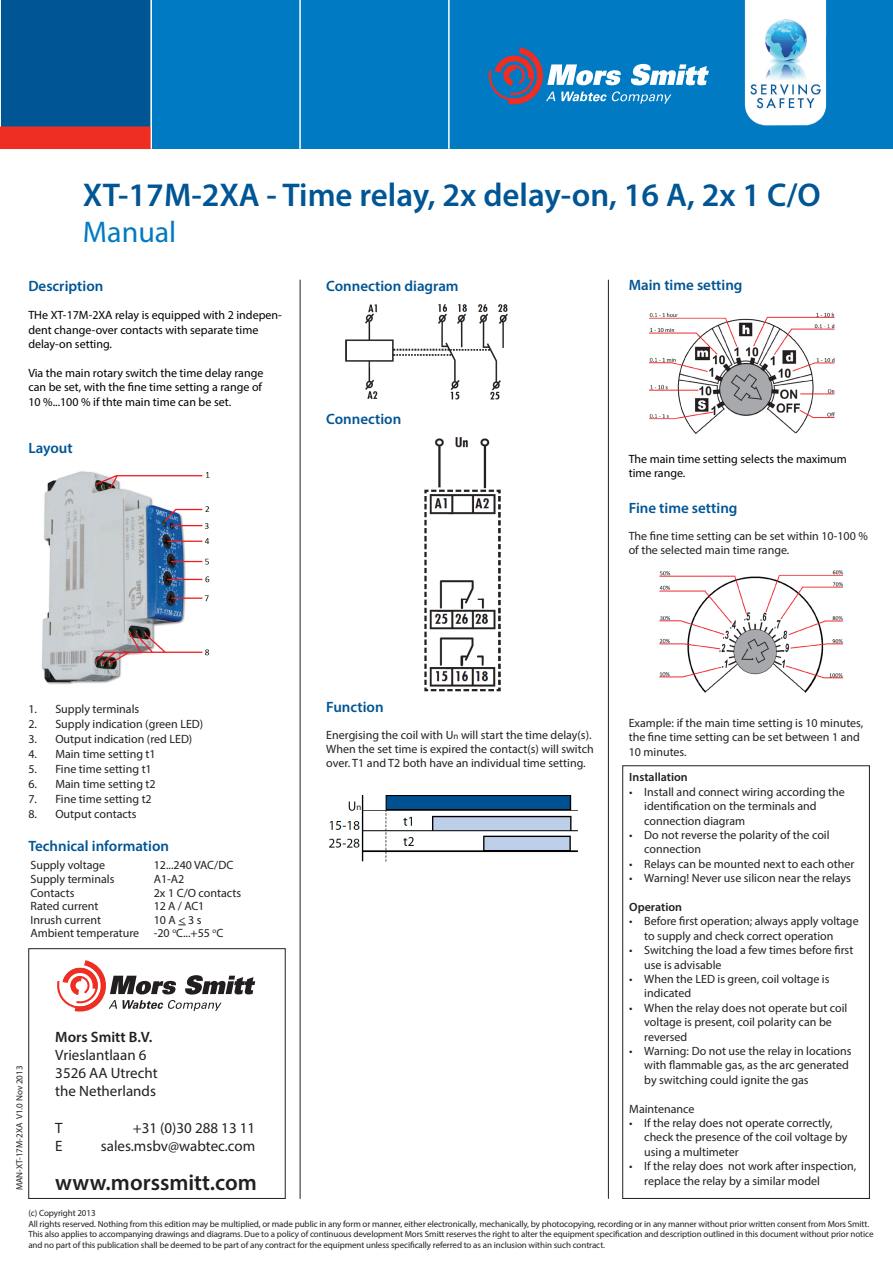
<style>
.page{position:relative;width:893px;height:1263px;background:#fff}
.page>*{position:absolute;margin:0;border:0;box-sizing:border-box;transform-origin:0 0}
.t1{font:600 33px "Myriad Pro";color:#005595}
.t2{font:30px "Myriad Pro";color:#007ac2}
.t3{font:600 22.5px "Myriad Pro";color:#231f20}
.t4{font:600 15px "Myriad Pro";color:#005595}
.t5{font:15px/18px "Myriad Pro";color:#231f20}
.t6{font:600 15px "Myriad Pro";color:#231f20}
.t7{font:12px/14.4px "Myriad Pro";color:#231f20}
.t8{font:12px/14.4px "Myriad Pro";color:#000}
.t9{font:600 12px "Myriad Pro";color:#231f20}
.t10{font:9px/10.8px "Myriad Pro";letter-spacing:-.01em;color:#231f20}
.s1{font-size:9px}
</style>
<div class="page">
<div style="left:622px;top:765px;width:248px;height:433px;border:1px solid #231f20"></div>
<hr style="left:300px;top:280px;width:1px;height:919px;background:#231f20">
<hr style="left:608px;top:280px;width:1px;height:919px;background:#231f20">
<img style="left:659px;top:570px;width:185px;height:123px">
<img style="left:650px;top:312px;width:185px;height:122px">
<div style="left:1px;top:0;width:892px;height:149px;background:#007ac2"></div>
<div style="left:1px;top:0;width:149px;height:138px;background:#005595"></div>
<hr style="left:150px;top:0;width:2px;height:149px;background:#fff">
<hr style="left:299px;top:0;width:2px;height:149px;background:#fff">
<hr style="left:448px;top:0;width:2px;height:149px;background:#fff">
<img style="left:744px;top:0;width:83px;height:126px">
<div style="left:0;top:126px;width:150px;height:23px;background:#ee2e22;border:2px solid #ee2e22"></div>
<svg style="left:489px;top:47px;width:220px;height:57px"></svg>
<svg style="left:57px;top:960px;width:198px;height:51px"></svg>
<img style="left:424px;top:437px;width:77px;height:255px">
<img style="left:345px;top:304px;width:163px;height:96px">
<img style="left:42px;top:471px;width:168px;height:213px">
<img style="left:328px;top:795px;width:250px;height:67px">
<h1 class="t1" style="left:83px;top:174px;width:739px">XT-17M-2XA - Time relay, 2x delay-on, 16 A, 2x 1 C/O</h1>
<h2 class="t2" style="left:83px;top:213px;width:95px">Manual</h2>
<p class="t4" style="left:28px;top:276px;width:77px">Description</p>
<p class="t8" style="left:28px;top:308px;width:255px">THe XT-17M-2XA relay is equipped with 2 indepen&shy;dent change-over contacts with separate time delay-on setting.</p>
<p class="t8" style="left:28px;top:365px;width:237px;text-align:justify">Via the main rotary switch the time delay range can be set, with the fine time setting a range of 10 %...100 % if thte main time can be set.</p>
<p class="t4" style="left:28px;top:439px;width:46px">Layout</p>
<p class="t4" style="left:326px;top:276px;width:134px">Connection diagram</p>
<p class="t4" style="left:326px;top:410px;width:77px">Connection</p>
<p class="t4" style="left:629px;top:275px;width:115px">Main time setting</p>
<p class="t8" style="left:629px;top:451px;width:220px">The main time setting selects the maximum time range.</p>
<p class="t4" style="left:629px;top:498px;width:110px">Fine time setting</p>
<p class="t7" style="left:629px;top:528px;width:241px">The fine time setting can be set within 10-100 % of the selected main time range.</p>
<p class="t7" style="left:28px;top:701px;width:112px">1. Supply terminals</p>
<p class="t7" style="left:28px;top:716px;width:176px">2. Supply indication (green LED)</p>
<p class="t7" style="left:28px;top:731px;width:165px">3. Output indication (red LED)</p>
<p class="t7" style="left:28px;top:746px;width:129px">4. Main time setting t1</p>
<p class="t7" style="left:28px;top:761px;width:125px">5. Fine time setting t1</p>
<p class="t7" style="left:28px;top:776px;width:129px">6. Main time setting t2</p>
<p class="t7" style="left:28px;top:791px;width:125px">7. Fine time setting t2</p>
<p class="t7" style="left:28px;top:806px;width:110px">8. Output contacts</p>
<p class="t4" style="left:28px;top:836px;width:142px">Technical information</p>
<p class="t7" style="left:30px;top:858px;width:76px">Supply voltage</p>
<p class="t7" style="left:154px;top:858px;width:81px">12...240 VAC/DC</p>
<p class="t7" style="left:30px;top:871px;width:85px">Supply terminals</p>
<p class="t7" style="left:154px;top:871px;width:32px">A1-A2</p>
<p class="t7" style="left:30px;top:886px;width:46px">Contacts</p>
<p class="t7" style="left:154px;top:886px;width:89px">2x 1 C/O contacts</p>
<p class="t7" style="left:30px;top:899px;width:69px">Rated current</p>
<p class="t7" style="left:154px;top:899px;width:52px">12 A / AC1</p>
<p class="t7" style="left:30px;top:912px;width:72px">Inrush current</p>
<p class="t7" style="left:30px;top:913px;width:194px;line-height:13.2px;text-indent:123px">10 A &lt; 3 s<br>Ambient temperature -20 <sup>o</sup>C...+55 <sup>o</sup>C</p>
<p class="t10" style="left:14px;top:1190px;width:126px;rotate:-90deg">MAN-XT-17M-2XA V1.0 Nov 2013</p>
<p class="t6" style="left:55px;top:1028px;width:99px">Mors Smitt B.V.</p>
<p class="t5" style="left:55px;top:1046px;width:104px">Vrieslantlaan 6<br>3526 AA Utrecht the Netherlands</p>
<p class="t5" style="left:55px;top:1118px;width:9px">T</p>
<p class="t5" style="left:133px;top:1118px;width:124px">+31 (0)30 288 13 11</p>
<p class="t5" style="left:55px;top:1136px;width:9px">E</p>
<p class="t5" style="left:101px;top:1136px;width:156px">sales.msbv@wabtec.com</p>
<h3 class="t3" style="left:55px;top:1167px;width:203px">www.morssmitt.com</h3>
<p class="t4" style="left:326px;top:698px;width:59px">Function</p>
<p class="t7" style="left:326px;top:727px;width:269px">Energising the coil with U<span class="s1">n</span> will start the time delay(s).<br>When the set time is expired the contact(s) will switch over. T1 and T2 both have an individual time setting.</p>
<p class="t10" style="left:357px;top:802px;width:6px">n</p>
<p class="t7" style="left:629px;top:715px;width:236px">Example: if the main time setting is 10 minutes, the fine time setting can be set between 1 and<br>10 minutes.</p>
<p class="t9" style="left:629px;top:770px;width:60px">Installation</p>
<p class="t7" style="left:644px;top:784px;width:202px;text-indent:-15px">• Install and connect wiring according the identification on the terminals and connection diagram</p>
<p class="t7" style="left:644px;top:827px;width:187px;text-indent:-15px">• Do not reverse the polarity of the coil connection</p>
<p class="t7" style="left:629px;top:856px;width:227px">• Relays can be mounted next to each other</p>
<p class="t7" style="left:629px;top:871px;width:223px">• Warning! Never use silicon near the relays</p>
<p class="t9" style="left:629px;top:899px;width:54px">Operation</p>
<p class="t7" style="left:644px;top:914px;width:216px;text-indent:-15px">• Before first operation; always apply voltage to supply and check correct operation</p>
<p class="t7" style="left:644px;top:943px;width:211px;text-indent:-15px">• Switching the load a few times before first use is advisable</p>
<p class="t7" style="left:644px;top:971px;width:187px;text-indent:-15px">• When the LED is green, coil voltage is indicated</p>
<p class="t7" style="left:644px;top:1000px;width:205px;text-indent:-15px">• When the relay does not operate but coil voltage is present, coil polarity can be reversed</p>
<p class="t7" style="left:644px;top:1043px;width:209px;text-indent:-15px">• Warning: Do not use the relay in locations with flammable gas, as the arc generated by switching could ignite the gas</p>
<p class="t7" style="left:629px;top:1101px;width:67px">Maintenance</p>
<p class="t7" style="left:644px;top:1115px;width:205px;text-indent:-15px">• If the relay does not operate correctly, check the presence of the coil voltage by using a multimeter</p>
<p class="t7" style="left:644px;top:1159px;width:214px;text-indent:-15px">• If the relay does not work after inspection, replace the relay by a similar model</p>
<p class="t10" style="left:28px;top:1207px;width:847px">(c) Copyright 2013<br>All rights reserved. Nothing from this edition may be multiplied, or made public in any form or manner, either electronically, mechanically, by photocopying, recording or in any manner without prior written consent from Mors Smitt.<br>This also applies to accompanying drawings and diagrams. Due to a policy of continuous development Mors Smitt reserves the right to alter the equipment specification and description outlined in this document without prior notice and no part of this publication shall be deemed to be part of any contract for the equipment unless specifically referred to as an inclusion within such contract.</p>
</div>
